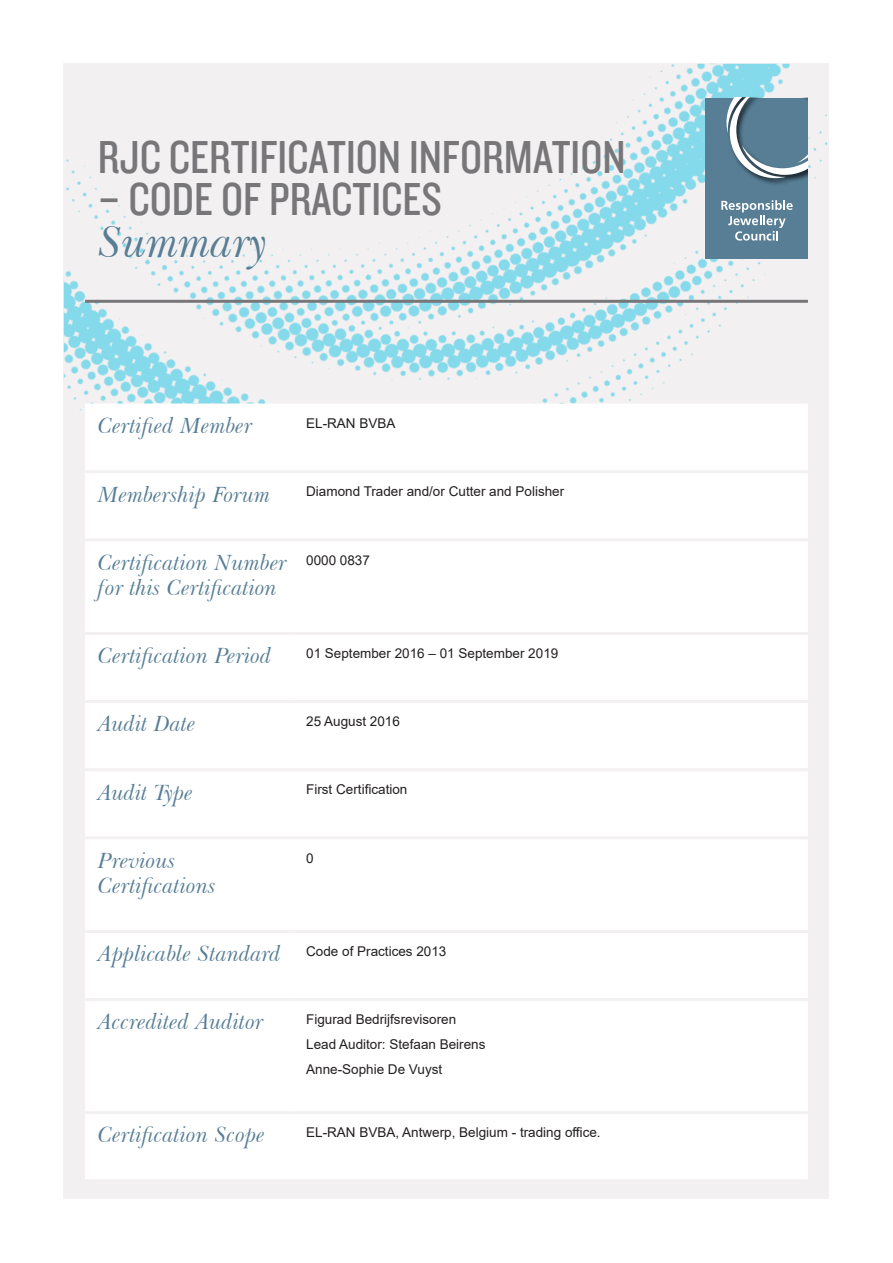
<style>
.page{position:relative;width:893px;height:1263px;background:#fff}
.page>*{position:absolute;margin:0;border:0;box-sizing:border-box;transform-origin:0 0}
.t1{font:48px "Knockout HTF29 Junior Liteweight";color:#77777a}
.t2{font:italic 45px "Baskerville BT";color:#577e95}
.t3{font:italic 22.5px/25.5px "Baskerville BT";color:#577e95}
.t4{font:13.5px "Arial";color:#231f20}
</style>
<div class="page">
<div style="left:64px;top:64px;width:765px;height:1135px;background:#f3f0f1"></div>
<img style="left:64px;top:64px;width:764px;height:347px">
<div style="left:85px;top:403px;width:723px;height:776px;background:#fff"></div>
<hr style="left:85px;top:470px;width:208px;height:3px;background:#f3f0f1">
<hr style="left:293px;top:470px;width:515px;height:3px;background:#f3f0f1">
<hr style="left:85px;top:538px;width:208px;height:3px;background:#f3f0f1">
<hr style="left:293px;top:538px;width:515px;height:3px;background:#f3f0f1">
<hr style="left:85px;top:632px;width:208px;height:3px;background:#f3f0f1">
<hr style="left:293px;top:632px;width:515px;height:3px;background:#f3f0f1">
<hr style="left:85px;top:700px;width:208px;height:3px;background:#f3f0f1">
<hr style="left:293px;top:700px;width:515px;height:3px;background:#f3f0f1">
<hr style="left:85px;top:768px;width:208px;height:3px;background:#f3f0f1">
<hr style="left:293px;top:768px;width:515px;height:3px;background:#f3f0f1">
<hr style="left:85px;top:836px;width:208px;height:3px;background:#f3f0f1">
<hr style="left:293px;top:836px;width:515px;height:3px;background:#f3f0f1">
<hr style="left:85px;top:930px;width:208px;height:3px;background:#f3f0f1">
<hr style="left:293px;top:930px;width:515px;height:3px;background:#f3f0f1">
<hr style="left:85px;top:998px;width:208px;height:3px;background:#f3f0f1">
<hr style="left:293px;top:998px;width:515px;height:3px;background:#f3f0f1">
<hr style="left:85px;top:1111px;width:208px;height:3px;background:#f3f0f1">
<hr style="left:293px;top:1111px;width:515px;height:3px;background:#f3f0f1">
<div style="left:706px;top:98px;width:102px;height:160px;background:#577e95"></div>
<svg style="left:721px;top:200px;width:72px;height:41px"></svg>
<img style="left:755px;top:178px;width:50px;height:6px">
<svg style="left:726px;top:98px;width:82px;height:80px"></svg>
<hr style="left:85px;top:300px;width:723px;height:3px;background:#77777a">
<p class="t1" style="left:98px;top:132px;width:529px">RJC CERTIFICATION INFORMATION</p>
<p class="t1" style="left:98px;top:175px;width:346px">– CODE OF PRACTICES</p>
<p class="t2" style="left:98px;top:215px;width:172px">Summary</p>
<p class="t3" style="left:98px;top:413px;width:157px">Certified Member</p>
<p class="t4" style="left:306px;top:414px;width:91px">EL-RAN BVBA</p>
<p class="t3" style="left:98px;top:481px;width:174px">Membership Forum</p>
<p class="t4" style="left:306px;top:482px;width:260px">Diamond Trader and/or Cutter and Polisher</p>
<p class="t3" style="left:98px;top:549px;width:191px">Certification Number for this Certification</p>
<p class="t4" style="left:306px;top:550px;width:65px">0000 0837</p>
<p class="t3" style="left:98px;top:643px;width:175px">Certification Period</p>
<p class="t4" style="left:306px;top:644px;width:254px">01 September 2016 – 01 September 2019</p>
<p class="t3" style="left:98px;top:711px;width:100px">Audit Date</p>
<p class="t4" style="left:306px;top:712px;width:95px">25 August 2016</p>
<p class="t3" style="left:98px;top:779px;width:97px">Audit Type</p>
<p class="t4" style="left:306px;top:780px;width:103px">First Certification</p>
<p class="t3" style="left:98px;top:847px;width:119px">Previous<br>Certifications</p>
<p class="t4" style="left:306px;top:848px;width:9px">0</p>
<p class="t3" style="left:98px;top:941px;width:185px">Applicable Standard</p>
<p class="t4" style="left:306px;top:942px;width:142px">Code of Practices 2013</p>
<p class="t3" style="left:98px;top:1009px;width:168px">Accredited Auditor</p>
<p class="t4" style="left:306px;top:1010px;width:152px">Figurad Bedrijfsrevisoren</p>
<p class="t4" style="left:306px;top:1035px;width:181px">Lead Auditor: Stefaan Beirens</p>
<p class="t4" style="left:306px;top:1060px;width:138px">Anne-Sophie De Vuyst</p>
<p class="t3" style="left:98px;top:1122px;width:169px">Certification Scope</p>
<p class="t4" style="left:306px;top:1123px;width:296px">EL-RAN BVBA, Antwerp, Belgium - trading office.</p>
</div>
